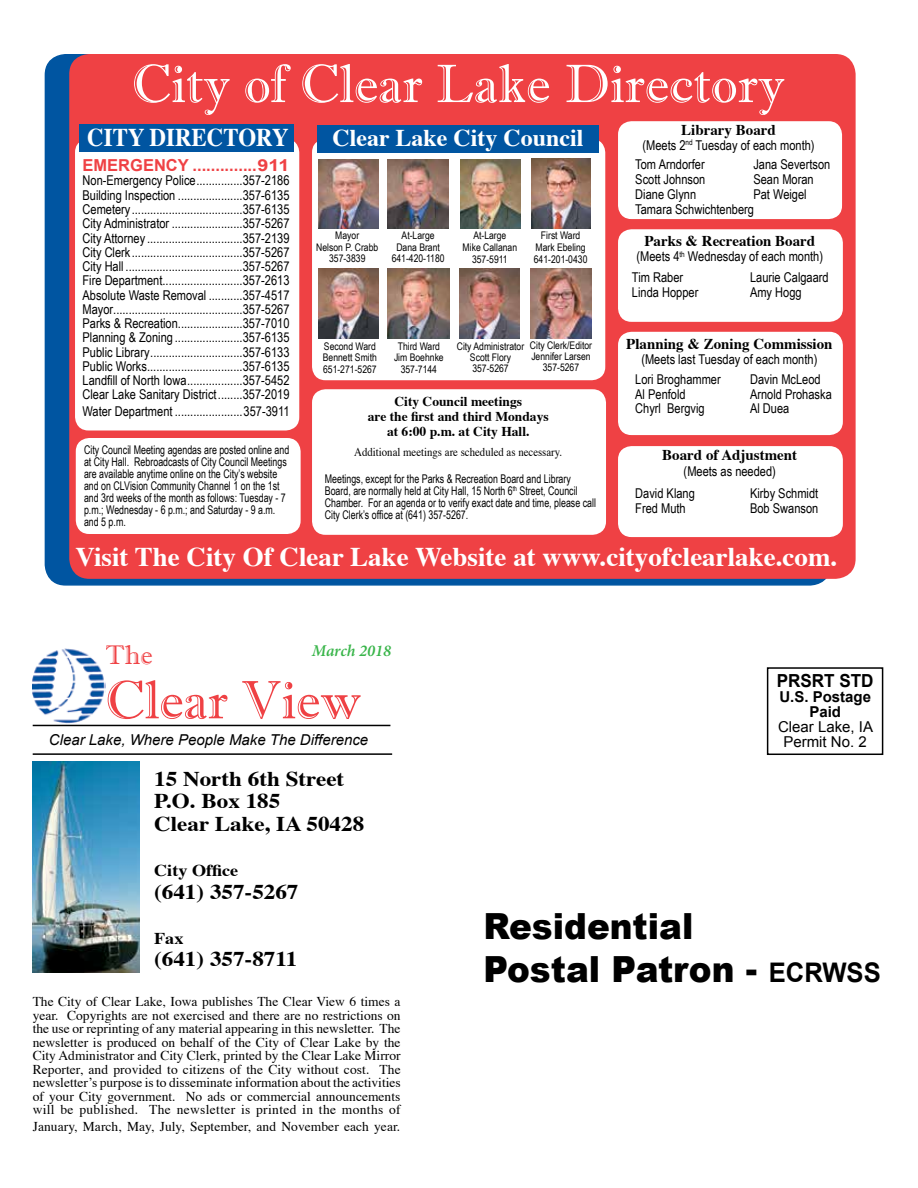
<style>
.page{position:relative;width:918px;height:1188px;background:#fff}
.page>*{position:absolute;margin:0;border:0;box-sizing:border-box;transform-origin:0 0}
.t1{font:54px "Imprint MT Shadow";color:#fff}
.t2{font:54px "Imprint MT Shadow";color:#ef4144}
.t3{font:900 36px/43.2px "Arial";color:#000;scale:.95 1}
.t4{font:700 27px "Times";color:#fff}
.t5{font:27px "Imprint MT Shadow";color:#ef4144}
.t6{font:700 25.5px "Times";color:#fff;scale:.9 1}
.t7{font:700 24px "Times";color:#fff}
.t8{font:700 21px/22.5px "Times";color:#000;scale:1.1 1}
.t9{font:700 18px "Arial";color:#000;scale:.95 1}
.t10{font:700 16.5px "Arial";color:#ef4144}
.t11{font:700 16.5px "Times";color:#000;scale:1.1 1}
.t12{font:italic 600 16.5px "Minion Pro";letter-spacing:-.01em;color:#39b54a}
.t13{font:700 15px "Times";color:#000}
.t14{font:italic 15px "Arial";color:#000}
.t15{font:15px/15px "Arial";color:#000;text-align:center}
.t16{font:700 15px/15px "Arial";color:#000;text-align:center}
.t17{font:13.5px/14.2px "Arial Narrow";color:#000}
.t18{font:13.5px/13.5px "Times";letter-spacing:.015em;color:#000;text-align:justify}
.t19{font:700 13.5px/15px "Times";color:#000;text-align:center}
.t20{font:12px/12px "Arial Narrow";color:#000;scale:.9 1}
.t21{font:12px "Times";color:#000;scale:.9 1}
.t22{font:10.5px/11.2px "Arial Narrow";color:#000;text-align:center}
.s1{font-weight:700;font-size:27px}
</style>
<div class="page">
<div style="left:767px;top:667px;width:116px;height:88px;border:2px solid #000"></div>
<img style="left:33px;top:648px;width:72px;height:75px">
<hr style="left:33px;top:725px;width:357px;height:1px;background:#000">
<hr style="left:33px;top:753px;width:359px;height:2px;background:#000">
<img style="left:33px;top:762px;width:107px;height:211px">
<div style="left:45px;top:55px;width:785px;height:530px;background:#0055a1;border-radius:20px"></div>
<div style="left:69px;top:54px;width:787px;height:525px;background:#ef4144;border-radius:20px"></div>
<div style="left:75px;top:139px;width:224px;height:292px;background:#fff;border-radius:14px"></div>
<div style="left:618px;top:121px;width:224px;height:98px;background:#fff;border-radius:14px"></div>
<div style="left:618px;top:229px;width:225px;height:93px;background:#fff;border-radius:14px"></div>
<div style="left:618px;top:332px;width:225px;height:103px;background:#fff;border-radius:14px"></div>
<div style="left:618px;top:446px;width:225px;height:91px;background:#fff;border-radius:14px"></div>
<div style="left:312px;top:139px;width:293px;height:241px;background:#fff;border-radius:14px"></div>
<div style="left:80px;top:124px;width:214px;height:28px;background:#0055a1"></div>
<div style="left:312px;top:389px;width:294px;height:146px;background:#fff;border-radius:14px"></div>
<div style="left:317px;top:125px;width:282px;height:28px;background:#0055a1"></div>
<img style="left:318px;top:159px;width:61px;height:70px">
<img style="left:459px;top:268px;width:60px;height:71px">
<img style="left:531px;top:269px;width:61px;height:70px">
<div style="left:76px;top:438px;width:225px;height:96px;background:#fff;border-radius:14px"></div>
<img style="left:388px;top:268px;width:61px;height:71px">
<img style="left:531px;top:159px;width:59px;height:70px">
<img style="left:461px;top:159px;width:60px;height:70px">
<img style="left:388px;top:159px;width:61px;height:70px">
<img style="left:319px;top:269px;width:60px;height:70px">
<h1 class="t1" style="left:132px;top:52px;width:655px">City of Clear Lake Directory</h1>
<h3 class="t6" style="left:87px;top:113px;width:225px">CITY DIRECTORY</h3>
<p class="t13" style="left:681px;top:115px;width:96px">Library Board</p>
<h3 class="t7" style="left:332px;top:115px;width:252px">Clear Lake City Council</h3>
<p class="t17" style="left:635px;top:135px;width:181px;line-height:19.5px;text-indent:7px">(Meets 2<sup>nd</sup> Tuesday of each month)<br>Tom Arndorfer</p>
<p class="t17" style="left:753px;top:157px;width:78px">Jana Severtson</p>
<p class="t10" style="left:83px;top:155px;width:208px">EMERGENCY ..............911</p>
<p class="t17" style="left:83px;top:173px;width:208px;text-align:justify">Non-Emergency Police...............357-2186<br>Building Inspection .....................357-6135<br>Cemetery....................................357-6135<br>City Administrator .......................357-5267<br>City Attorney ...............................357-2139<br>City Clerk....................................357-5267<br>City Hall ......................................357-5267<br>Fire Department..........................357-2613<br>Absolute Waste Removal ...........357-4517<br>Mayor..........................................357-5267<br>Parks &amp; Recreation.....................357-7010<br>Planning &amp; Zoning ......................357-6135<br>Public Library..............................357-6133<br>Public Works...............................357-6135<br>Landfill of North Iowa..................357-5452<br>Clear Lake Sanitary District........357-2019</p>
<p class="t17" style="left:83px;top:403px;width:208px">Water Department ......................357-3911</p>
<p class="t17" style="left:635px;top:172px;width:72px">Scott Johnson</p>
<p class="t17" style="left:753px;top:172px;width:62px">Sean Moran</p>
<p class="t17" style="left:635px;top:187px;width:62px">Diane Glynn</p>
<p class="t17" style="left:635px;top:186px;width:173px;line-height:15px;text-indent:118px">Pat Weigel<br>Tamara Schwichtenberg</p>
<p class="t13" style="left:644px;top:227px;width:172px">Parks &amp; Recreation Board</p>
<p class="t17" style="left:632px;top:246px;width:193px;line-height:21px;text-indent:5px">(Meets 4<sup>th</sup> Wednesday of each month)<br>Tim Raber</p>
<p class="t22" style="left:392px;top:230px;width:54px">At-Large<br>Dana Brant<br>641-420-1180</p>
<p class="t22" style="left:534px;top:230px;width:55px">First Ward<br>Mark Ebeling<br>641-201-0430</p>
<p class="t22" style="left:316px;top:230px;width:64px">Mayor<br>Nelson P. Crabb<br>357-3839</p>
<p class="t22" style="left:463px;top:230px;width:56px">At-Large<br>Mike Callanan<br>357-5911</p>
<p class="t17" style="left:750px;top:270px;width:80px">Laurie Calgaard</p>
<p class="t17" style="left:632px;top:285px;width:68px">Linda Hopper</p>
<p class="t17" style="left:750px;top:285px;width:53px">Amy Hogg</p>
<p class="t13" style="left:626px;top:330px;width:208px">Planning &amp; Zoning Commission</p>
<p class="t17" style="left:635px;top:349px;width:184px;line-height:20.2px;text-indent:6px">(Meets last Tuesday of each month)<br>Lori Broghammer</p>
<p class="t22" style="left:530px;top:339px;width:64px">City Clerk/Editor<br>Jennifer Larsen<br>357-5267</p>
<p class="t22" style="left:323px;top:340px;width:56px;text-align:justify">Second Ward Bennett Smith 651-271-5267</p>
<p class="t22" style="left:457px;top:340px;width:69px">City Administrator<br>Scott Flory<br>357-5267</p>
<p class="t19" style="left:368px;top:393px;width:182px">City Council meetings<br>are the first and third Mondays at 6:00 p.m. at City Hall.</p>
<p class="t21" style="left:354px;top:440px;width:233px">Additional meetings are scheduled as necessary.</p>
<p class="t22" style="left:394px;top:340px;width:51px">Third Ward<br>Jim Boehnke<br>357-7144</p>
<p class="t17" style="left:750px;top:372px;width:72px">Davin McLeod</p>
<p class="t17" style="left:635px;top:386px;width:52px">Al Penfold</p>
<p class="t17" style="left:750px;top:386px;width:83px">Arnold Prohaska</p>
<p class="t17" style="left:635px;top:401px;width:71px">Chyrl Bergvig</p>
<p class="t17" style="left:750px;top:401px;width:41px">Al Duea</p>
<p class="t20" style="left:84px;top:443px;width:230px">City Council Meeting agendas are posted online and at City Hall. Rebroadcasts of City Council Meetings are available anytime online on the City’s website and on CLVision Community Channel 1 on the 1st and 3rd weeks of the month as follows: Tuesday - 7 p.m.; Wednesday - 6 p.m.; and Saturday - 9 a.m. and 5 p.m.</p>
<p class="t13" style="left:662px;top:441px;width:137px">Board of Adjustment</p>
<p class="t17" style="left:635px;top:460px;width:142px;line-height:21.8px;text-indent:48px">(Meets as needed)<br>David Klang</p>
<p class="t20" style="left:325px;top:472px;width:303px">Meetings, except for the Parks &amp; Recreation Board and Library Board, are normally held at City Hall, 15 North 6<sup>th</sup> Street, Council Chamber. For an agenda or to verify exact date and time, please call City Clerk’s office at (641) 357-5267.</p>
<p class="t17" style="left:750px;top:485px;width:70px">Kirby Schmidt</p>
<p class="t17" style="left:635px;top:501px;width:52px">Fred Muth</p>
<p class="t17" style="left:750px;top:501px;width:70px">Bob Swanson</p>
<h3 class="t4" style="left:76px;top:532px;width:763px">Visit The City Of Clear Lake Website at www.cityofclearlake.com.</h3>
<p class="t12" style="left:312px;top:639px;width:81px">March 2018</p>
<h3 class="t5" style="left:105px;top:639px;width:49px">The</h3>
<h1 class="t2" style="left:105px;top:668px;width:257px">Clear View</h1>
<p class="t14" style="left:49px;top:730px;width:321px">Clear Lake, Where People Make The Difference</p>
<h3 class="t8" style="left:154px;top:765px;width:192px">15 North 6th Street<br>P.O. Box 185<br>Clear Lake, IA 50428</h3>
<p class="t11" style="left:154px;top:855px;width:78px">City Office</p>
<h3 class="t8" style="left:154px;top:878px;width:133px">(641) 357-5267</h3>
<p class="t11" style="left:154px;top:922px;width:28px">Fax</p>
<h3 class="t8" style="left:154px;top:945px;width:132px">(641) 357-8711</h3>
<p class="t18" style="left:33px;top:994px;width:370px">The City of Clear Lake, Iowa publishes The Clear View 6 times a year. Copyrights are not exercised and there are no restrictions on the use or reprinting of any material appearing in this newsletter. The newsletter is produced on behalf of the City of Clear Lake by the City Administrator and City Clerk, printed by the Clear Lake Mirror Reporter, and provided to citizens of the City without cost. The newsletter’s purpose is to disseminate information about the activities of your City government. No ads or commercial announcements will be published. The newsletter is printed in the months of</p>
<p class="t18" style="left:33px;top:1118px;width:369px">January, March, May, July, September, and November each year.</p>
<h3 class="t9" style="left:777px;top:669px;width:104px">PRSRT STD</h3>
<p class="t16" style="left:779px;top:690px;width:93px">U.S. Postage<br>Paid</p>
<p class="t15" style="left:778px;top:720px;width:97px">Clear Lake, IA<br>Permit No. 2</p>
<h2 class="t3" style="left:483px;top:903px;width:420px">Residential<br>Postal Patron - <span class="s1">ECRWSS</span></h2>
</div>
